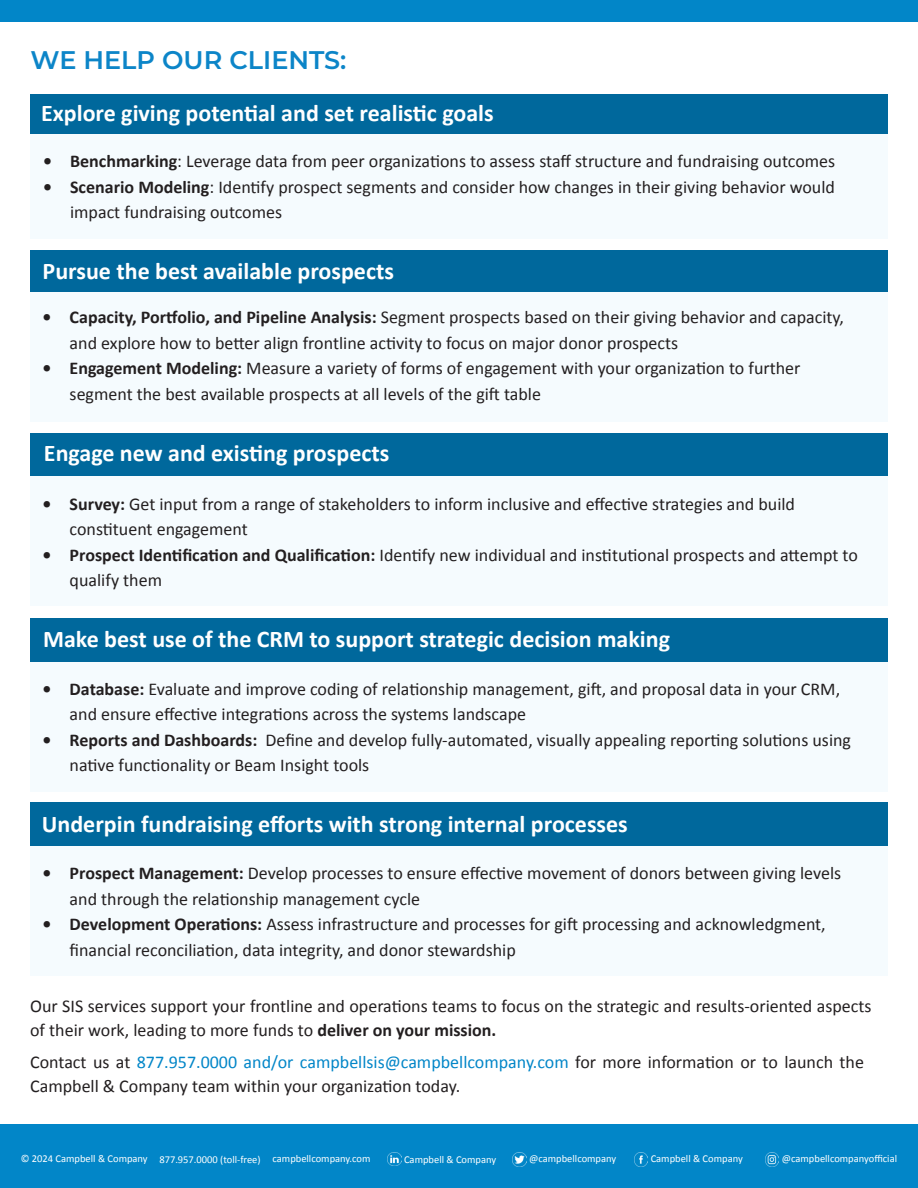
<style>
.page{position:relative;width:918px;height:1188px;background:#fff}
.page>*{position:absolute;margin:0;border:0;box-sizing:border-box;transform-origin:0 0}
.t1{font:600 25.5px "Montserrat";color:#0c85c8}
.t2{font:700 24px "Calibri";color:#fff}
.t3{font:18px/25.5px "Calibri";color:#231f20}
.t4{font:10.5px "Calibri";color:#fff}
.s1{font-weight:700}
.s2{color:#0286c8}
</style>
<div class="page">
<div style="left:0;top:0;width:918px;height:22px;background:#0286c8"></div>
<div style="left:0;top:1124px;width:918px;height:64px;background:#0286c8"></div>
<img style="left:388px;top:1152px;width:13px;height:14px">
<svg style="left:513px;top:1153px;width:13px;height:13px"></svg>
<img style="left:634px;top:1153px;width:14px;height:13px">
<img style="left:765px;top:1153px;width:14px;height:13px">
<div style="left:31px;top:94px;width:857px;height:40px;background:#00689c"></div>
<div style="left:31px;top:134px;width:857px;height:104px;background:#f5fbfe"></div>
<div style="left:30px;top:250px;width:857px;height:43px;background:#00689c"></div>
<div style="left:30px;top:292px;width:857px;height:129px;background:#f5fbfe"></div>
<div style="left:30px;top:433px;width:857px;height:43px;background:#00689c"></div>
<div style="left:30px;top:476px;width:857px;height:130px;background:#f5fbfe"></div>
<div style="left:30px;top:619px;width:857px;height:43px;background:#00689c"></div>
<div style="left:30px;top:662px;width:857px;height:129px;background:#f5fbfe"></div>
<div style="left:30px;top:803px;width:857px;height:43px;background:#00689c"></div>
<div style="left:30px;top:846px;width:857px;height:130px;background:#f5fbfe"></div>
<p class="t1" style="left:31px;top:42px;width:317px">WE HELP OUR CLIENTS:</p>
<p class="t2" style="left:41px;top:96px;width:454px">Explore giving potential and set realistic goals</p>
<p class="t3" style="left:43px;top:148px;width:794px"><span class="s1">• Benchmarking</span>: Leverage data from peer organizations to assess staff structure and fundraising outcomes</p>
<p class="t3" style="left:70px;top:174px;width:766px;text-indent:-27px"><span class="s1">• Scenario Modeling</span>: Identify prospect segments and consider how changes in their giving behavior would impact fundraising outcomes</p>
<p class="t2" style="left:43px;top:254px;width:353px">Pursue the best available prospects</p>
<p class="t3" style="left:70px;top:304px;width:776px;text-indent:-27px"><span class="s1">• Capacity, Portfolio, and Pipeline Analysis:</span> Segment prospects based on their giving behavior and capacity, and explore how to better align frontline activity to focus on major donor prospects</p>
<p class="t3" style="left:70px;top:355px;width:732px;text-indent:-27px"><span class="s1">• Engagement Modeling:</span> Measure a variety of forms of engagement with your organization to further segment the best available prospects at all levels of the gift table</p>
<p class="t2" style="left:44px;top:436px;width:347px">Engage new and existing prospects</p>
<p class="t3" style="left:70px;top:490px;width:727px;text-indent:-27px"><span class="s1">• Survey:</span> Get input from a range of stakeholders to inform inclusive and effective strategies and build constituent engagement</p>
<p class="t3" style="left:70px;top:541px;width:790px;text-indent:-27px"><span class="s1">• Prospect Identification and Qualification:</span> Identify new individual and institutional prospects and attempt to qualify them</p>
<p class="t2" style="left:43px;top:622px;width:628px">Make best use of the CRM to support strategic decision making</p>
<p class="t3" style="left:70px;top:676px;width:772px;text-indent:-27px"><span class="s1">• Database:</span> Evaluate and improve coding of relationship management, gift, and proposal data in your CRM, and ensure effective integrations across the systems landscape</p>
<p class="t3" style="left:70px;top:727px;width:783px;text-indent:-27px"><span class="s1">• Reports and Dashboards:</span> Define and develop fully-automated, visually appealing reporting solutions using native functionality or Beam Insight tools</p>
<p class="t2" style="left:42px;top:807px;width:587px">Underpin fundraising efforts with strong internal processes</p>
<p class="t3" style="left:70px;top:860px;width:773px;text-indent:-27px"><span class="s1">• Prospect Management:</span> Develop processes to ensure effective movement of donors between giving levels and through the relationship management cycle</p>
<p class="t3" style="left:70px;top:911px;width:758px;text-indent:-27px"><span class="s1">• Development Operations:</span> Assess infrastructure and processes for gift processing and acknowledgment, financial reconciliation, data integrity, and donor stewardship</p>
<p class="t3" style="left:30px;top:994px;width:843px;line-height:24px">Our SIS services support your frontline and operations teams to focus on the strategic and results-oriented aspects of their work, leading to more funds to <span class="s1">deliver on your mission.</span></p>
<p class="t3" style="left:30px;top:1050px;width:835px;line-height:24px">Contact us at <span class="s2">877.957.0000 and/or campbellsis@campbellcompany.com</span> for more information or to launch the<br>Campbell &amp; Company team within your organization today.</p>
<p class="t4" style="left:21px;top:1151px;width:128px">© 2024 Campbell &amp; Company</p>
<p class="t4" style="left:159px;top:1152px;width:103px">877.957.0000 (toll-free)</p>
<p class="t4" style="left:273px;top:1151px;width:99px">campbellcompany.com</p>
<p class="t4" style="left:404px;top:1152px;width:94px">Campbell &amp; Company</p>
<p class="t4" style="left:529px;top:1152px;width:89px">@campbellcompany</p>
<p class="t4" style="left:651px;top:1152px;width:94px">Campbell &amp; Company</p>
<p class="t4" style="left:782px;top:1151px;width:117px">@campbellcompanyofficial</p>
</div>
